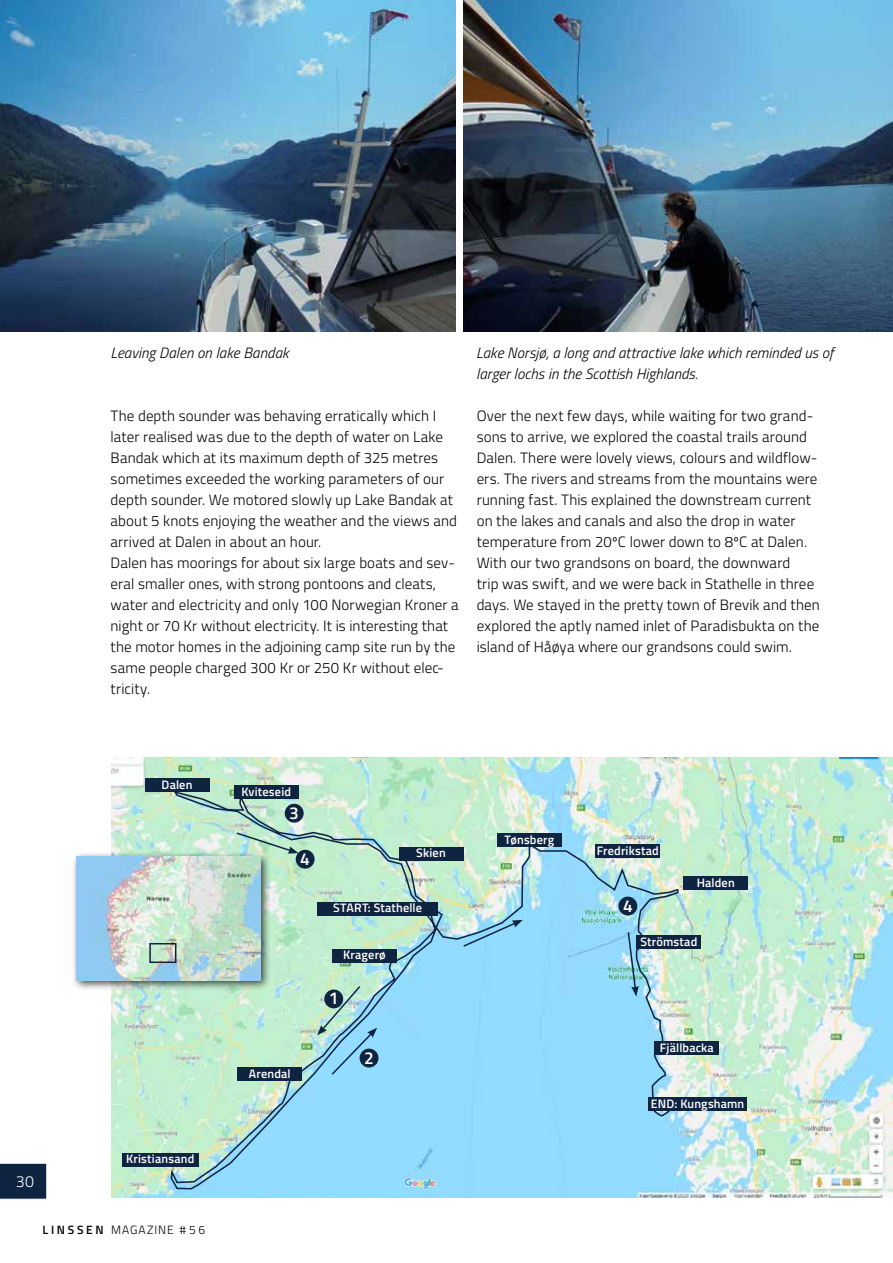
<style>
.page{position:relative;width:893px;height:1263px;background:#fff}
.page>*{position:absolute;margin:0;border:0;box-sizing:border-box;transform-origin:0 0}
.t1{font:600 17.25px "Titillium Web";color:#fff}
.t2{font:300 16.05px "Titillium Web";color:#fff}
.t3{font:300 15px/21px "Titillium Web";letter-spacing:.01em;color:#000}
.t4{font:italic 300 15px/21px "Titillium Web";letter-spacing:.005em;color:#000}
.t5{font:600 12.3px "Titillium Web";letter-spacing:.015em;color:#fff}
.t6{font:300 12px "Titillium Web";letter-spacing:.08em;color:#000}
.s1{font-weight:600}
</style>
<div class="page">
<img style="left:112px;top:758px;width:781px;height:440px">
<svg style="left:170px;top:757px;width:509px;height:433px;background:#aae0e6"></svg>
<div style="left:332px;top:948px;width:65px;height:14px;background:#0e2441"></div>
<div style="left:317px;top:901px;width:121px;height:14px;background:#0e2441"></div>
<div style="left:399px;top:847px;width:64px;height:13px;background:#0e2441"></div>
<div style="left:497px;top:833px;width:65px;height:14px;background:#0e2441"></div>
<div style="left:595px;top:844px;width:65px;height:14px;background:#0e2441"></div>
<div style="left:683px;top:876px;width:65px;height:14px;background:#0e2441"></div>
<div style="left:637px;top:935px;width:64px;height:13px;background:#0e2441"></div>
<div style="left:655px;top:1041px;width:64px;height:14px;background:#0e2441"></div>
<div style="left:648px;top:1097px;width:99px;height:14px;background:#0e2441"></div>
<div style="left:234px;top:785px;width:65px;height:14px;background:#0e2441"></div>
<div style="left:145px;top:778px;width:64px;height:14px;background:#0e2441"></div>
<div style="left:122px;top:1152px;width:76px;height:14px;background:#0e2441"></div>
<div style="left:237px;top:1067px;width:65px;height:14px;background:#0e2441"></div>
<div style="left:71px;top:852px;width:201px;height:139px;background:#000;opacity:.75"></div>
<img style="left:77px;top:857px;width:184px;height:123px">
<div style="left:149px;top:943px;width:27px;height:20px;border:2px solid #0e2441"></div>
<svg style="left:235px;top:831px;width:64px;height:22px"></svg>
<svg style="left:462px;top:920px;width:61px;height:28px;background:#8dc9e5"></svg>
<svg style="left:627px;top:931px;width:12px;height:66px"></svg>
<img style="left:317px;top:984px;width:60px;height:92px">
<div style="left:324px;top:989px;width:19px;height:19px;background:#0e2441;border-radius:50%"></div>
<div style="left:360px;top:1048px;width:18px;height:19px;background:#0e2441;border-radius:50%"></div>
<div style="left:285px;top:804px;width:19px;height:19px;background:#0e2441;border-radius:50%"></div>
<div style="left:296px;top:850px;width:19px;height:19px;background:#0e2441;border-radius:50%"></div>
<div style="left:618px;top:896px;width:19px;height:19px;background:#0e2441;border-radius:50%"></div>
<img style="left:0;top:0;width:455px;height:332px">
<img style="left:463px;top:0;width:430px;height:332px">
<svg style="left:0;top:1163px;width:47px;height:36px;background:#192e49"></svg>
<p class="t4" style="left:111px;top:341px;width:180px">Leaving Dalen on lake Bandak</p>
<p class="t4" style="left:476px;top:341px;width:359px">Lake Norsjø, a long and attractive lake which reminded us of larger lochs in the Scottish Highlands.</p>
<p class="t3" style="left:111px;top:404px;width:350px">The depth sounder was behaving erratically which I later realised was due to the depth of water on Lake Bandak which at its maximum depth of 325 metres sometimes exceeded the working parameters of our depth sounder. We motored slowly up Lake Bandak at about 5 knots enjoying the weather and the views and arrived at Dalen in about an hour.<br>Dalen has moorings for about six large boats and sev&shy;eral smaller ones, with strong pontoons and cleats, water and electricity and only 100 Norwegian Kroner a night or 70 Kr without electricity. It is interesting that the motor homes in the adjoining camp site run by the same people charged 300 Kr or 250 Kr without elec&shy;tricity.</p>
<p class="t3" style="left:477px;top:404px;width:345px">Over the next few days, while waiting for two grand&shy;sons to arrive, we explored the coastal trails around Dalen. There were lovely views, colours and wildflow&shy;ers. The rivers and streams from the mountains were running fast. This explained the downstream current on the lakes and canals and also the drop in water temperature from 20ºC lower down to 8ºC at Dalen.<br>With our two grandsons on board, the downward<br>trip was swift, and we were back in Stathelle in three days. We stayed in the pretty town of Brevik and then explored the aptly named inlet of Paradisbukta on the island of Håøya where our grandsons could swim.</p>
<p class="t5" style="left:162px;top:775px;width:32px">Dalen</p>
<p class="t2" style="left:16px;top:1170px;width:20px">30</p>
<p class="t5" style="left:126px;top:1150px;width:70px">Kristiansand</p>
<p class="t6" style="left:43px;top:1221px;width:164px"><span class="s1">LINSSEN</span> MAGAZINE #56</p>
<p class="t5" style="left:241px;top:782px;width:51px">Kviteseid</p>
<p class="t1" style="left:289px;top:800px;width:11px">3</p>
<p class="t1" style="left:300px;top:846px;width:11px">4</p>
<p class="t5" style="left:249px;top:1064px;width:43px">Arendal</p>
<p class="t5" style="left:416px;top:844px;width:31px">Skien</p>
<p class="t5" style="left:333px;top:899px;width:90px">START: Stathelle</p>
<p class="t5" style="left:343px;top:946px;width:44px">Kragerø</p>
<p class="t1" style="left:329px;top:985px;width:11px">1</p>
<p class="t1" style="left:364px;top:1044px;width:11px">2</p>
<p class="t5" style="left:504px;top:830px;width:51px">Tønsberg</p>
<p class="t5" style="left:597px;top:841px;width:64px">Fredrikstad</p>
<p class="t1" style="left:623px;top:892px;width:11px">4</p>
<p class="t5" style="left:697px;top:873px;width:40px">Halden</p>
<p class="t5" style="left:640px;top:932px;width:58px">Strömstad</p>
<p class="t5" style="left:660px;top:1039px;width:55px">Fjällbacka</p>
<p class="t5" style="left:651px;top:1094px;width:95px">END: Kungshamn</p>
</div>
